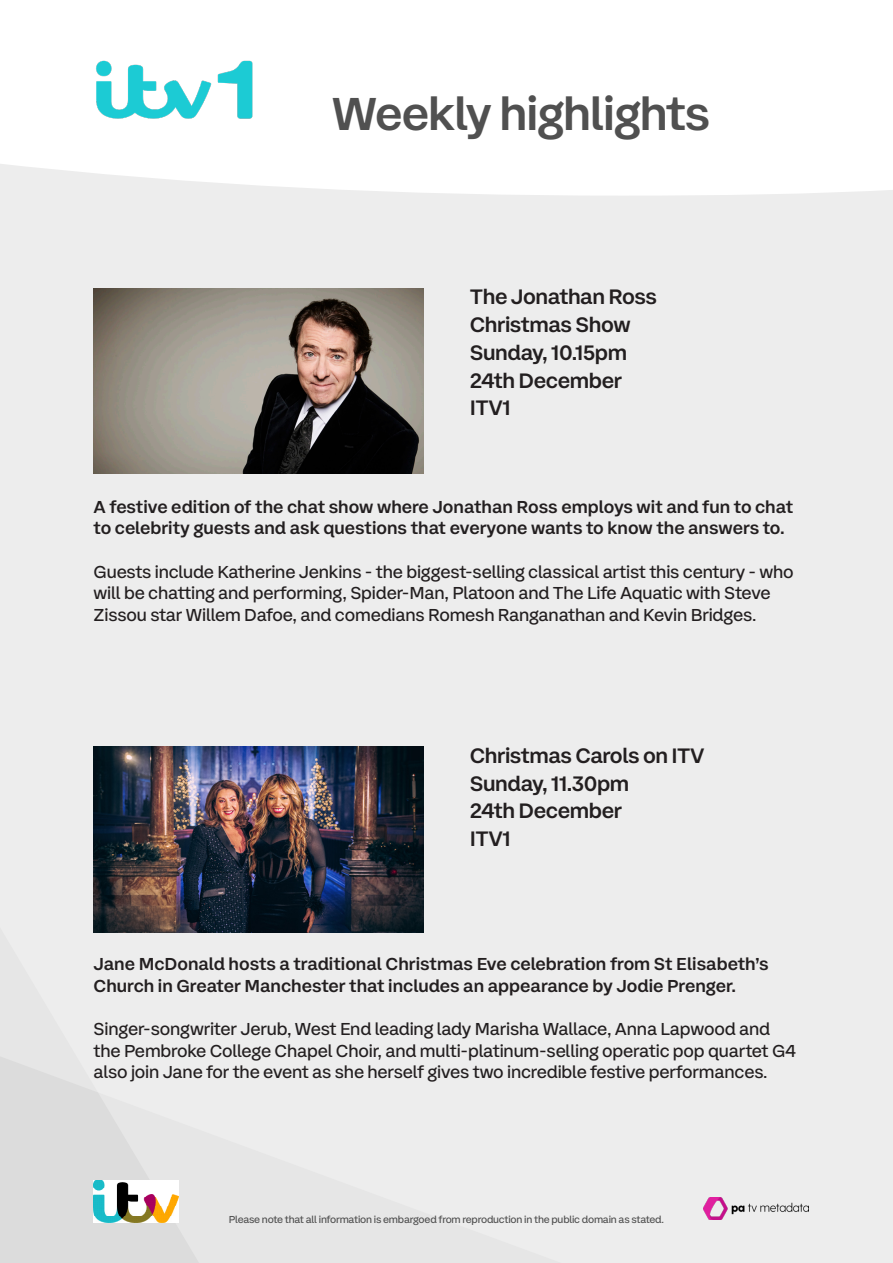
<style>
.page{position:relative;width:893px;height:1263px;background:#ededed}
.page>*{position:absolute;margin:0;border:0;box-sizing:border-box;transform-origin:0 0}
.t1{font:500 48px "ITV Display Sans";letter-spacing:-.02em;color:#505050}
.Programme_Heading{font:500 21.75px "ITV Display Sans";letter-spacing:-.02em;color:#231f20}
.Intro_Text{font:18px/21.6px "ITV Display Sans";letter-spacing:-.01em;color:#231f20}
.Intro_Text-2{font:500 18px/21.6px "ITV Display Sans";color:#231f20}
.t2{font:10.5px "ITV Display Sans";letter-spacing:-.02em;color:#505050}
</style>
<div class="page">
<svg style="left:0;top:1056px;width:199px;height:207px"></svg>
<img style="left:94px;top:1180px;width:85px;height:42px">
<div style="left:0;top:0;width:893px;height:196px;background:#fff"></div>
<img style="left:94px;top:57px;width:162px;height:65px">
<img style="left:94px;top:288px;width:329px;height:185px">
<img style="left:94px;top:747px;width:329px;height:185px">
<img style="left:704px;top:1197px;width:104px;height:22px">
<h1 class="t1" style="left:332px;top:83px;width:380px">Weekly highlights</h1>
<p class="Programme_Heading" style="left:470px;top:283px;width:189px">The Jonathan Ross</p>
<p class="Programme_Heading" style="left:470px;top:311px;width:162px">Christmas Show</p>
<p class="Programme_Heading" style="left:470px;top:339px;width:159px">Sunday, 10.15pm</p>
<p class="Programme_Heading" style="left:470px;top:366px;width:154px">24th December</p>
<p class="Programme_Heading" style="left:470px;top:394px;width:42px">ITV1</p>
<p class="Intro_Text-2" style="left:94px;top:496px;width:701px">A festive edition of the chat show where Jonathan Ross employs wit and fun to chat to celebrity guests and ask questions that everyone wants to know the answers to.</p>
<p class="Intro_Text" style="left:94px;top:561px;width:702px">Guests include Katherine Jenkins - the biggest-selling classical artist this century - who will be chatting and performing, Spider-Man, Platoon and The Life Aquatic with Steve<br>Zissou star Willem Dafoe, and comedians Romesh Ranganathan and Kevin Bridges.</p>
<p class="Programme_Heading" style="left:470px;top:742px;width:236px">Christmas Carols on ITV</p>
<p class="Programme_Heading" style="left:470px;top:769px;width:161px">Sunday, 11.30pm</p>
<p class="Programme_Heading" style="left:470px;top:797px;width:154px">24th December</p>
<p class="Programme_Heading" style="left:470px;top:825px;width:42px">ITV1</p>
<p class="Intro_Text-2" style="left:94px;top:953px;width:677px">Jane McDonald hosts a traditional Christmas Eve celebration from St Elisabeth’s<br>Church in Greater Manchester that includes an appearance by Jodie Prenger.</p>
<p class="Intro_Text" style="left:94px;top:1018px;width:704px">Singer-songwriter Jerub, West End leading lady Marisha Wallace, Anna Lapwood and the Pembroke College Chapel Choir, and multi-platinum-selling operatic pop quartet G4 also join Jane for the event as she herself gives two incredible festive performances.</p>
<p class="t2" style="left:229px;top:1212px;width:437px">Please note that all information is embargoed from reproduction in the public domain as stated.</p>
</div>
